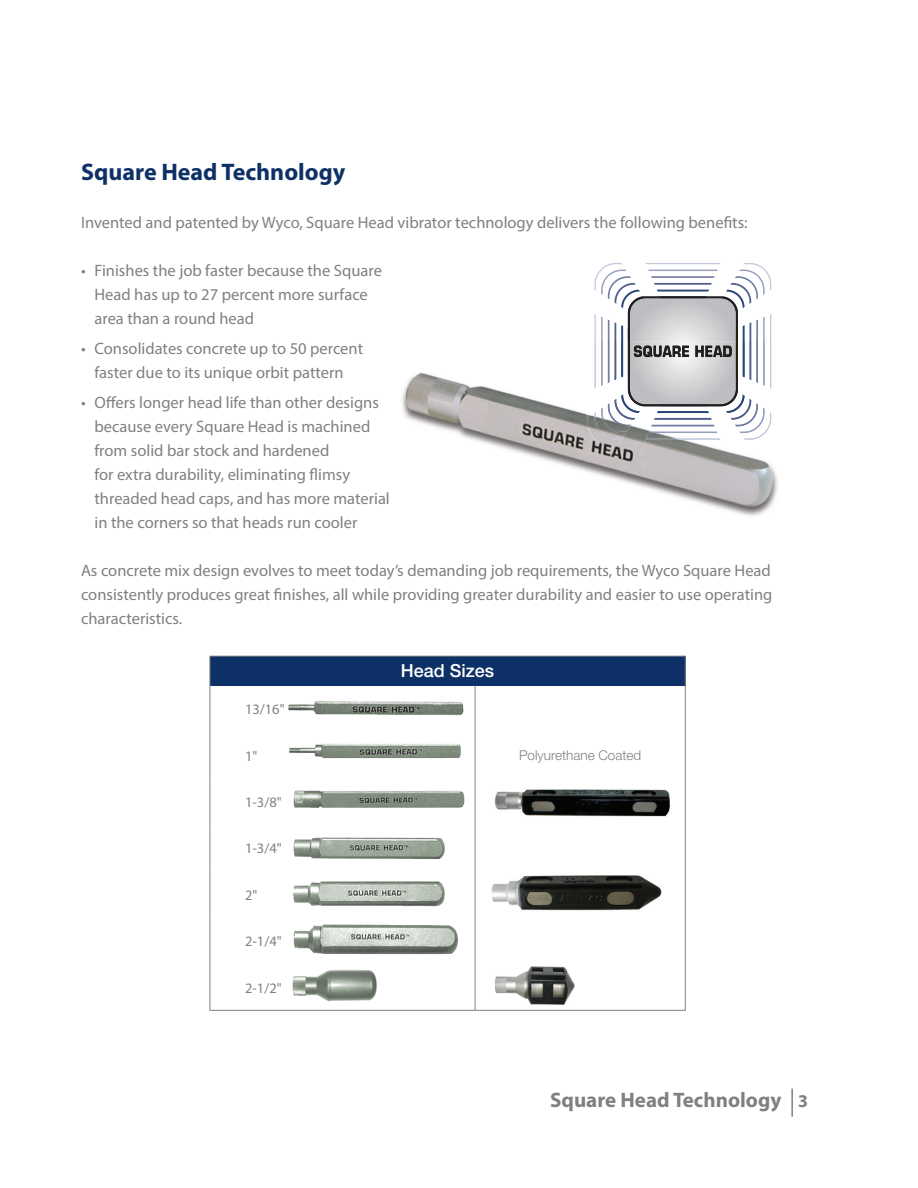
<style>
.page{position:relative;width:918px;height:1188px;background:#fff}
.page>*{position:absolute;margin:0;border:0;box-sizing:border-box;transform-origin:0 0}
.t1{font:700 24px "Myriad Pro";color:#0d3166}
.t2{font:700 21px "Myriad Pro";color:#7f807f}
.t3{font:500 18px "Helvetica Neue LT Std";color:#fff}
.t4{font:700 18px "Myriad Pro";color:#7f807f}
.t5{font:16.5px/24px "Myriad Pro";color:#7f807f}
.t6{font:14.4px "Myriad Pro";color:#7f807f}
.t7{font:300 13.5px "Helvetica Neue LT Std";color:#7f807f}
</style>
<div class="page">
<hr style="left:791px;top:1089px;width:2px;height:28px;background:#7f807f">
<img style="left:402px;top:372px;width:376px;height:144px">
<svg style="left:586px;top:263px;width:192px;height:181px"></svg>
<div style="left:210px;top:656px;width:475px;height:29px;background:#0d3166"></div>
<hr style="left:210px;top:656px;width:265px;height:1px;background:#7f807f">
<svg style="left:210px;top:657px;width:1px;height:28px"></svg>
<hr style="left:475px;top:656px;width:211px;height:1px;background:#7f807f">
<svg style="left:685px;top:657px;width:1px;height:28px"></svg>
<hr style="left:210px;top:685px;width:1px;height:47px;background:#7f807f">
<hr style="left:475px;top:685px;width:1px;height:47px;background:#7f807f">
<hr style="left:685px;top:685px;width:1px;height:47px;background:#7f807f">
<hr style="left:210px;top:732px;width:1px;height:46px;background:#7f807f">
<hr style="left:475px;top:732px;width:1px;height:46px;background:#7f807f">
<hr style="left:685px;top:732px;width:1px;height:46px;background:#7f807f">
<hr style="left:210px;top:778px;width:1px;height:47px;background:#7f807f">
<hr style="left:475px;top:778px;width:1px;height:47px;background:#7f807f">
<hr style="left:685px;top:778px;width:1px;height:47px;background:#7f807f">
<hr style="left:210px;top:825px;width:1px;height:46px;background:#7f807f">
<hr style="left:475px;top:825px;width:1px;height:46px;background:#7f807f">
<hr style="left:685px;top:825px;width:1px;height:46px;background:#7f807f">
<hr style="left:210px;top:871px;width:1px;height:47px;background:#7f807f">
<hr style="left:475px;top:871px;width:1px;height:47px;background:#7f807f">
<hr style="left:685px;top:871px;width:1px;height:47px;background:#7f807f">
<hr style="left:210px;top:918px;width:1px;height:46px;background:#7f807f">
<hr style="left:475px;top:918px;width:1px;height:46px;background:#7f807f">
<hr style="left:685px;top:918px;width:1px;height:46px;background:#7f807f">
<hr style="left:210px;top:964px;width:1px;height:46px;background:#7f807f">
<hr style="left:475px;top:964px;width:1px;height:46px;background:#7f807f">
<hr style="left:685px;top:964px;width:1px;height:46px;background:#7f807f">
<hr style="left:210px;top:1010px;width:265px;height:1px;background:#7f807f">
<hr style="left:475px;top:1010px;width:211px;height:1px;background:#7f807f">
<img style="left:288px;top:701px;width:176px;height:15px">
<img style="left:289px;top:743px;width:172px;height:16px">
<img style="left:293px;top:790px;width:172px;height:18px">
<img style="left:293px;top:837px;width:152px;height:22px">
<img style="left:293px;top:881px;width:152px;height:26px">
<img style="left:293px;top:924px;width:166px;height:31px">
<img style="left:292px;top:969px;width:85px;height:33px">
<img style="left:494px;top:966px;width:81px;height:39px">
<img style="left:495px;top:789px;width:175px;height:28px">
<img style="left:491px;top:875px;width:171px;height:36px">
<h1 class="t1" style="left:81px;top:156px;width:266px">Square Head Technology</h1>
<p class="t5" style="left:81px;top:210px;width:668px">Invented and patented by Wyco, Square Head vibrator technology delivers the following benefits:</p>
<p class="t5" style="left:94px;top:258px;width:289px;text-indent:-13px">• Finishes the job faster because the Square<br>Head has up to 27 percent more surface area than a round head</p>
<p class="t5" style="left:81px;top:336px;width:284px;text-align:center">• Consolidates concrete up to 50 percent faster due to its unique orbit pattern</p>
<p class="t5" style="left:94px;top:390px;width:297px;text-indent:-13px">• Offers longer head life than other designs because every Square Head is machined from solid bar stock and hardened<br>for extra durability, eliminating flimsy threaded head caps, and has more material in the corners so that heads run cooler</p>
<p class="t5" style="left:81px;top:558px;width:693px;text-align:justify">As concrete mix design evolves to meet today’s demanding job requirements, the Wyco Square Head consistently produces great finishes, all while providing greater durability and easier to use operating characteristics.</p>
<p class="t3" style="left:401px;top:660px;width:95px">Head Sizes</p>
<p class="t6" style="left:245px;top:700px;width:41px">13/16"</p>
<p class="t6" style="left:245px;top:747px;width:14px">1"</p>
<p class="t7" style="left:519px;top:747px;width:124px">Polyurethane Coated</p>
<p class="t6" style="left:245px;top:793px;width:38px">1-3/8"</p>
<p class="t6" style="left:245px;top:840px;width:38px">1-3/4"</p>
<p class="t6" style="left:245px;top:886px;width:14px">2"</p>
<p class="t6" style="left:245px;top:932px;width:38px">2-1/4"</p>
<p class="t6" style="left:245px;top:979px;width:38px">2-1/2"</p>
<p class="t2" style="left:550px;top:1086px;width:233px">Square Head Technology</p>
<p class="t4" style="left:798px;top:1089px;width:11px">3</p>
</div>
